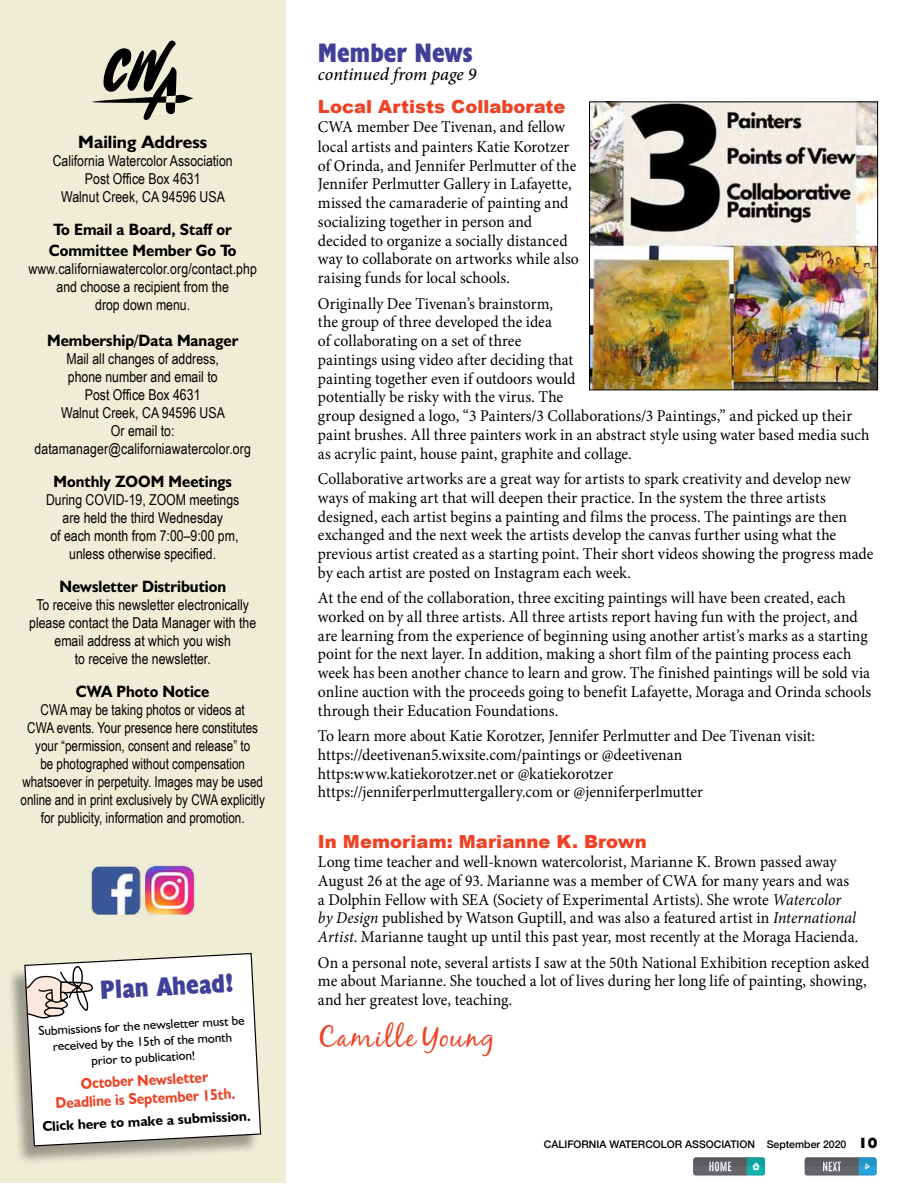
<style>
.page{position:relative;width:918px;height:1188px;background:#fff}
.page>*{position:absolute;margin:0;border:0;box-sizing:border-box;transform-origin:0 0}
.t1{font:28.5px "Black Jack";letter-spacing:.065em;color:#ef4123}
.t2{font:700 condensed 27px "Humanist 521 BT Xtra";color:#414099}
.t3{font:700 condensed 26.55px "Humanist 521 BT Xtra";color:#414099}
.t4{font:900 18px "Arial";letter-spacing:.005em;color:#ef4123}
.t5{font:italic 500 18px "Minion Pro";letter-spacing:-.005em;color:#000}
.t6{font:700 18px "Humanist 521 BT";color:#000}
.t7{font:16.5px/18.8px "Minion Pro";color:#000;scale:.95 1}
.t8{font:700 16.5px/21px "Humanist 521 BT";color:#000;scale:.94 1}
.t9{font:700 15.6px/18.5px "Humanist 521 BT";color:#ef4123;text-align:center;scale:.9 1}
.t10{font:15px/18px "Arial Narrow";color:#000;text-align:center}
.t11{font:15px/18px "Arial Narrow";color:#000;text-align:center;scale:.95 1}
.t12{font:700 14.1px "Humanist 521 BT";color:#000}
.t13{font:12.9px/16.2px "Humanist 521 BT";color:#000;text-align:center}
.t14{font:500 10.5px "Helvetica Neue";color:#000}
.s1{font-style:italic}
.s2{font-family:"Humanist 521 BT";font-weight:800;font-size:15px}
</style>
<div class="page">
<svg style="left:693px;top:1157px;width:72px;height:19px"></svg>
<svg style="left:805px;top:1157px;width:71px;height:19px"></svg>
<div style="left:0;top:0;width:285px;height:1182px;background:#efedd6"></div>
<svg style="left:92px;top:40px;width:102px;height:80px"></svg>
<div style="left:6px;top:956px;width:253px;height:209px;background:#000;opacity:.35"></div>
<svg style="left:24px;top:953px;width:238px;height:194px;background:#f3f3f1"></svg>
<svg style="left:24px;top:965px;width:70px;height:56px"></svg>
<img style="left:91px;top:864px;width:104px;height:52px">
<img style="left:591px;top:104px;width:285px;height:284px">
<div style="left:589px;top:102px;width:289px;height:288px;border:1px solid #000"></div>
<p class="t6" style="left:78px;top:131px;width:130px">Mailing Address</p>
<p class="t10" style="left:53px;top:152px;width:182px">California Watercolor Association<br>Post Office Box 4631<br>Walnut Creek, CA 94596 USA</p>
<p class="t8" style="left:49px;top:219px;width:201px">To Email a Board, Staff or<br>Committee Member Go To</p>
<p class="t10" style="left:28px;top:260px;width:230px">www.californiawatercolor.org/contact.php and choose a recipient from the<br>drop down menu.</p>
<p class="t8" style="left:47px;top:330px;width:205px">Membership/Data Manager</p>
<p class="t10" style="left:34px;top:350px;width:218px">Mail all changes of address,<br>phone number and email to<br>Post Office Box 4631<br>Walnut Creek, CA 94596 USA<br>Or email to: datamanager@californiawatercolor.org</p>
<p class="t8" style="left:54px;top:471px;width:191px">Monthly ZOOM Meetings</p>
<p class="t10" style="left:46px;top:491px;width:195px">During COVID-19, ZOOM meetings are held the third Wednesday<br>of each month from 7:00–9:00 pm, unless otherwise specified.</p>
<p class="t8" style="left:59px;top:576px;width:179px">Newsletter Distribution</p>
<p class="t10" style="left:29px;top:596px;width:229px">To receive this newsletter electronically please contact the Data Manager with the email address at which you wish<br>to receive the newsletter.</p>
<p class="t8" style="left:76px;top:681px;width:144px">CWA Photo Notice</p>
<p class="t11" style="left:21px;top:701px;width:259px">CWA may be taking photos or videos at<br>CWA events. Your presence here constitutes your “permission, consent and release” to<br>be photographed without compensation whatsoever in perpetuity. Images may be used online and in print exclusively by CWA explicitly for publicity, information and promotion.</p>
<h3 class="t3" style="left:99px;top:973px;width:136px;rotate:-3deg">Plan Ahead!</h3>
<p class="t13" style="left:38px;top:1022px;width:208px;rotate:-3deg">Submissions for the newsletter must be received by the 15th of the month prior to publication!</p>
<p class="t9" style="left:54px;top:1075px;width:201px;rotate:-3deg">October Newsletter<br>Deadline is September 15th.</p>
<p class="t12" style="left:42px;top:1118px;width:210px;rotate:-3deg">Click here to make a submission.</p>
<h2 class="t2" style="left:318px;top:36px;width:156px">Member News</h2>
<p class="t5" style="left:318px;top:62px;width:160px">continued from page 9</p>
<p class="t4" style="left:318px;top:93px;width:249px">Local Artists Collaborate</p>
<p class="t7" style="left:318px;top:118px;width:276px">CWA member Dee Tivenan, and fellow local artists and painters Katie Korotzer of Orinda, and Jennifer Perlmutter of the Jennifer Perlmutter Gallery in Lafayette, missed the camaraderie of painting and socializing together in person and decided to organize a socially distanced way to collaborate on artworks while also raising funds for local schools.</p>
<p class="t7" style="left:318px;top:294px;width:582px">Originally Dee Tivenan’s brainstorm,<br>the group of three developed the idea<br>of collaborating on a set of three<br>paintings using video after deciding that<br>painting together even if outdoors would<br>potentially be risky with the virus. The<br>group designed a logo, “3 Painters/3 Collaborations/3 Paintings,” and picked up their paint brushes. All three painters work in an abstract style using water based media such as acrylic paint, house paint, graphite and collage.</p>
<p class="t7" style="left:318px;top:469px;width:586px">Collaborative artworks are a great way for artists to spark creativity and develop new ways of making art that will deepen their practice. In the system the three artists designed, each artist begins a painting and films the process. The paintings are then exchanged and the next week the artists develop the canvas further using what the previous artist created as a starting point. Their short videos showing the progress made by each artist are posted on Instagram each week.</p>
<p class="t7" style="left:318px;top:589px;width:584px">At the end of the collaboration, three exciting paintings will have been created, each worked on by all three artists. All three artists report having fun with the project, and are learning from the experience of beginning using another artist’s marks as a starting point for the next layer. In addition, making a short film of the painting process each week has been another chance to learn and grow. The finished paintings will be sold via online auction with the proceeds going to benefit Lafayette, Moraga and Orinda schools through their Education Foundations.</p>
<p class="t7" style="left:318px;top:727px;width:525px">To learn more about Katie Korotzer, Jennifer Perlmutter and Dee Tivenan visit: https://deetivenan5.wixsite.com/paintings or @deetivenan https:www.katiekorotzer.net or @katiekorotzer https://jenniferperlmuttergallery.com or @jenniferperlmutter</p>
<p class="t4" style="left:318px;top:829px;width:330px">In Memoriam: Marianne K. Brown</p>
<p class="t7" style="left:318px;top:853px;width:570px">Long time teacher and well-known watercolorist, Marianne K. Brown passed away August 26 at the age of 93. Marianne was a member of CWA for many years and was a Dolphin Fellow with SEA (Society of Experimental Artists). She wrote <span class="s1">Watercolor by Design</span> published by Watson Guptill, and was also a featured artist in <span class="s1">International Artist</span>. Marianne taught up until this past year, most recently at the Moraga Hacienda.</p>
<p class="t7" style="left:318px;top:953px;width:582px">On a personal note, several artists I saw at the 50th National Exhibition reception asked me about Marianne. She touched a lot of lives during her long life of painting, showing, and her greatest love, teaching.</p>
<h1 class="t1" style="left:318px;top:1020px;width:178px">Camille Young</h1>
<p class="t14" style="left:544px;top:1135px;width:335px">CALIFORNIA WATERCOLOR ASSOCIATION September 2020 <span class="s2">10</span></p>
</div>
